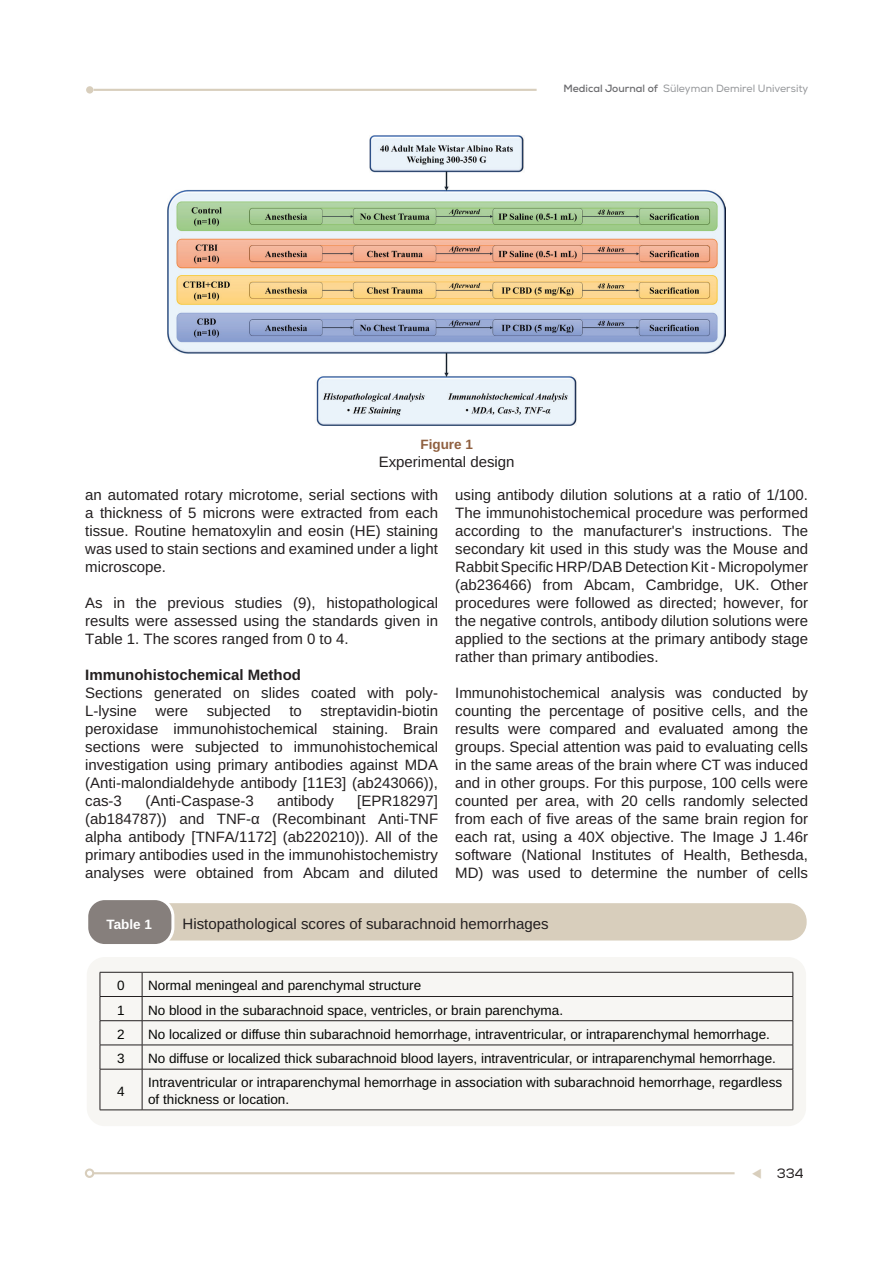
<style>
.page{position:relative;width:893px;height:1263px;background:#fff}
.page>*{position:absolute;margin:0;border:0;box-sizing:border-box;transform-origin:0 0}
.t1{font:15px/18px "Arimo";color:#231f20;text-align:justify}
.t2{font:700 15px "Arimo";color:#231f20}
.t3{font:13.5px/16.5px "Arimo";color:#040503}
.t4{font:700 13.5px "Arimo";color:#8f5f3f}
.t5{font:700 13.5px "Arimo";color:#fff}
.t6{font:13.5px "Nexa";color:#231f20}
.t7{font:10.5px "Nexa";color:#939598}
.s1{font-weight:700;color:#6b6b6e}
.s2{color:#d8cebc}
</style>
<div class="page">
<hr style="left:93px;top:1172px;width:642px;height:2px;background:#d8cebc">
<div style="left:85px;top:1168px;width:9px;height:10px;border:2px solid #d8cebc;border-radius:50%"></div>
<hr style="left:94px;top:89px;width:443px;height:2px;background:#d8cebc">
<div style="left:86px;top:86px;width:7px;height:8px;background:#d8cebc;border-radius:50%"></div>
<img style="left:168px;top:135px;width:557px;height:290px">
<div style="left:87px;top:903px;width:720px;height:37px;background:#d8cebc;border-radius:18px"></div>
<div style="left:87px;top:957px;width:719px;height:169px;background:#f7f6f3;border-radius:18px"></div>
<div style="left:87px;top:899px;width:86px;height:46px;background:#867f7c;border-radius:18px"></div>
<div style="left:85px;top:897px;width:89px;height:50px;border:3px solid #fff;border-radius:18px"></div>
<hr style="left:100px;top:972px;width:42px;height:1px;background:#231f20">
<hr style="left:142px;top:972px;width:651px;height:1px;background:#231f20">
<hr style="left:100px;top:996px;width:42px;height:1px;background:#231f20">
<hr style="left:142px;top:996px;width:651px;height:1px;background:#231f20">
<hr style="left:100px;top:1020px;width:42px;height:1px;background:#231f20">
<hr style="left:142px;top:1020px;width:651px;height:1px;background:#231f20">
<hr style="left:100px;top:1045px;width:42px;height:1px;background:#231f20">
<svg style="left:100px;top:972px;width:1px;height:97px"></svg>
<hr style="left:142px;top:1045px;width:651px;height:1px;background:#231f20">
<svg style="left:142px;top:972px;width:1px;height:97px"></svg>
<svg style="left:793px;top:972px;width:1px;height:97px"></svg>
<hr style="left:100px;top:1069px;width:42px;height:1px;background:#231f20">
<hr style="left:100px;top:1069px;width:1px;height:41px;background:#231f20">
<hr style="left:142px;top:1069px;width:651px;height:1px;background:#231f20">
<hr style="left:142px;top:1069px;width:1px;height:41px;background:#231f20">
<hr style="left:793px;top:1069px;width:1px;height:41px;background:#231f20">
<hr style="left:100px;top:1109px;width:42px;height:1px;background:#231f20">
<hr style="left:142px;top:1109px;width:651px;height:1px;background:#231f20">
<p class="t7" style="left:563px;top:82px;width:246px"><span class="s1">Medical Journal of</span> Süleyman Demirel University</p>
<p class="t4" style="left:420px;top:435px;width:54px">Figure 1</p>
<p class="t1" style="left:379px;top:453px;width:137px">Experimental design</p>
<p class="t1" style="left:85px;top:486px;width:354px">an automated rotary microtome, serial sections with a thickness of 5 microns were extracted from each tissue. Routine hematoxylin and eosin (HE) staining was used to stain sections and examined under a light microscope.</p>
<p class="t1" style="left:85px;top:594px;width:354px">As in the previous studies (9), histopathological results were assessed using the standards given in Table 1. The scores ranged from 0 to 4.</p>
<p class="t2" style="left:85px;top:664px;width:217px">Immunohistochemical Method</p>
<p class="t1" style="left:85px;top:684px;width:354px">Sections generated on slides coated with poly-L-lysine were subjected to streptavidin-biotin peroxidase immunohistochemical staining. Brain sections were subjected to immunohistochemical investigation using primary antibodies against MDA (Anti-malondialdehyde antibody [11E3] (ab243066)), cas-3</p>
<p class="t1" style="left:85px;top:792px;width:354px;text-indent:272px">[EPR18297] (ab184787)) and TNF-α (Recombinant Anti-TNF alpha antibody [TNFA/1172] (ab220210)). All of the primary antibodies used in the immunohistochemistry analyses were obtained from Abcam and diluted</p>
<p class="t1" style="left:145px;top:792px;width:110px">(Anti-Caspase-3</p>
<p class="t1" style="left:277px;top:792px;width:58px">antibody</p>
<p class="t1" style="left:455px;top:486px;width:354px">using antibody dilution solutions at a ratio of 1/100.<br>The immunohistochemical procedure was performed according to the manufacturer's instructions. The secondary kit used in this study was the Mouse and Rabbit Specific HRP/DAB Detection Kit - Micropolymer (ab236466) from Abcam, Cambridge, UK. Other procedures were followed as directed; however, for the negative controls, antibody dilution solutions were applied to the sections at the primary antibody stage rather than primary antibodies.</p>
<p class="t1" style="left:455px;top:684px;width:354px">Immunohistochemical analysis was conducted by counting the percentage of positive cells, and the results were compared and evaluated among the groups. Special attention was paid to evaluating cells in the same areas of the brain where CT was induced and in other groups. For this purpose, 100 cells were counted per area, with 20 cells randomly selected from each of five areas of the same brain region for each rat, using a 40X objective. The Image J 1.46r software (National Institutes of Health, Bethesda, MD) was used to determine the number of cells</p>
<p class="t5" style="left:107px;top:914px;width:47px">Table 1</p>
<p class="t1" style="left:183px;top:915px;width:367px">Histopathological scores of subarachnoid hemorrhages</p>
<p class="t3" style="left:117px;top:978px;width:9px">0</p>
<p class="t3" style="left:148px;top:978px;width:275px">Normal meningeal and parenchymal structure</p>
<p class="t3" style="left:117px;top:1002px;width:9px">1</p>
<p class="t3" style="left:148px;top:1002px;width:416px">No blood in the subarachnoid space, ventricles, or brain parenchyma.</p>
<p class="t3" style="left:117px;top:1026px;width:9px">2</p>
<p class="t3" style="left:148px;top:1026px;width:623px">No localized or diffuse thin subarachnoid hemorrhage, intraventricular, or intraparenchymal hemorrhage.</p>
<p class="t3" style="left:117px;top:1050px;width:9px">3</p>
<p class="t3" style="left:148px;top:1050px;width:629px">No diffuse or localized thick subarachnoid blood layers, intraventricular, or intraparenchymal hemorrhage.</p>
<p class="t3" style="left:117px;top:1083px;width:9px">4</p>
<p class="t3" style="left:148px;top:1075px;width:635px">Intraventricular or intraparenchymal hemorrhage in association with subarachnoid hemorrhage, regardless of thickness or location.</p>
<p class="t6" style="left:751px;top:1165px;width:54px"><span class="s2">▼</span> 334</p>
</div>
